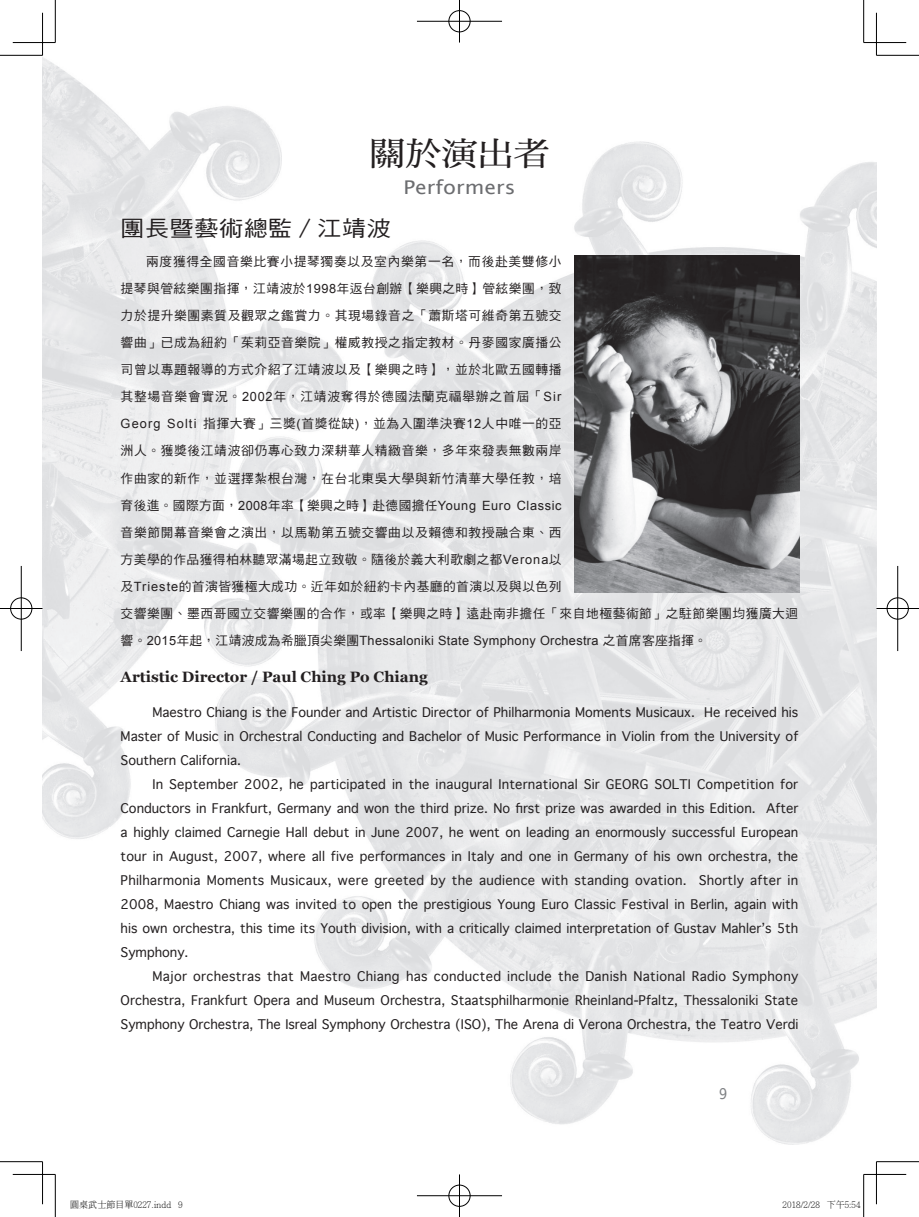
<style>
.page{position:relative;width:919px;height:1217px;background:#fff}
.page>*{position:absolute;margin:0;border:0;box-sizing:border-box;transform-origin:0 0}
.t1{font:32.4px "DF Ming Std W7";color:#231f20;scale:1.11 1}
.t2{font:21.6px "DF Hei Std W5";letter-spacing:.025em;color:#231f20;scale:1.11 1}
.t3{font:18.9px "Lucida Sans";color:#6c6d70;scale:1.11 1}
.t4{font:700 15px "Georgia";color:#231f20}
.t5{font:15px "Lucida Sans";color:#808285;scale:.9 1}
.t6{font:12.75px "Geneva";color:#231f20}
.t7{font:12.75px/27px "DF Hei Std W5";letter-spacing:.05em;color:#231f20}
.t8{font:12.75px "Geneva";letter-spacing:.02em;color:#231f20}
.t9{font:12.75px "Geneva";letter-spacing:.025em;color:#231f20}
.t10{font:300 9px "Adobe Ming Std";color:#000}
.s1{font-family:"Arial"}
</style>
<div class="page">
<img style="left:43px;top:58px;width:833px;height:1086px">
<img style="left:574px;top:255px;width:225px;height:337px">
<hr style="left:0;top:55px;width:43px;height:1px;background:#000">
<hr style="left:876px;top:55px;width:42px;height:1px;background:#000">
<hr style="left:0;top:1161px;width:43px;height:1px;background:#000">
<hr style="left:876px;top:1161px;width:42px;height:1px;background:#000">
<hr style="left:55px;top:0;width:1px;height:43px;background:#000">
<hr style="left:55px;top:1174px;width:1px;height:42px;background:#000">
<hr style="left:863px;top:0;width:1px;height:43px;background:#000">
<hr style="left:863px;top:1174px;width:1px;height:42px;background:#000">
<hr style="left:13px;top:42px;width:42px;height:1px;background:#000">
<hr style="left:863px;top:42px;width:43px;height:1px;background:#000">
<hr style="left:13px;top:1173px;width:42px;height:1px;background:#000">
<hr style="left:863px;top:1173px;width:43px;height:1px;background:#000">
<hr style="left:42px;top:13px;width:1px;height:42px;background:#000">
<hr style="left:42px;top:1161px;width:1px;height:42px;background:#000">
<hr style="left:876px;top:13px;width:1px;height:42px;background:#000">
<hr style="left:876px;top:1161px;width:1px;height:42px;background:#000">
<div style="left:448px;top:10px;width:23px;height:23px;border:2px solid #fff;border-radius:50%"></div>
<hr style="left:417px;top:20px;width:85px;height:2px;background:#fff">
<hr style="left:458px;top:0;width:2px;height:43px;background:#fff">
<div style="left:448px;top:10px;width:22px;height:22px;border:1px solid #000;border-radius:50%"></div>
<hr style="left:417px;top:21px;width:85px;height:1px;background:#000">
<hr style="left:459px;top:0;width:1px;height:43px;background:#000">
<div style="left:448px;top:1183px;width:23px;height:23px;border:2px solid #fff;border-radius:50%"></div>
<hr style="left:417px;top:1194px;width:85px;height:2px;background:#fff">
<hr style="left:458px;top:1174px;width:2px;height:42px;background:#fff">
<div style="left:448px;top:1184px;width:22px;height:22px;border:1px solid #000;border-radius:50%"></div>
<hr style="left:417px;top:1195px;width:85px;height:1px;background:#000">
<hr style="left:459px;top:1174px;width:1px;height:42px;background:#000">
<div style="left:10px;top:596px;width:23px;height:24px;border:2px solid #fff;border-radius:50%"></div>
<hr style="left:0;top:607px;width:43px;height:2px;background:#fff">
<hr style="left:20px;top:566px;width:2px;height:85px;background:#fff">
<div style="left:10px;top:597px;width:22px;height:22px;border:1px solid #000;border-radius:50%"></div>
<hr style="left:0;top:608px;width:43px;height:1px;background:#000">
<hr style="left:21px;top:566px;width:1px;height:85px;background:#000">
<div style="left:885px;top:596px;width:24px;height:24px;border:2px solid #fff;border-radius:50%"></div>
<hr style="left:876px;top:607px;width:42px;height:2px;background:#fff">
<hr style="left:896px;top:566px;width:2px;height:85px;background:#fff">
<div style="left:886px;top:597px;width:22px;height:22px;border:1px solid #000;border-radius:50%"></div>
<hr style="left:876px;top:608px;width:42px;height:1px;background:#000">
<hr style="left:897px;top:566px;width:1px;height:85px;background:#000">
<p class="t1" style="left:369px;top:136px;width:164px">關於演出者</p>
<p class="t3" style="left:403px;top:176px;width:102px">Performers</p>
<p class="t2" style="left:121px;top:216px;width:245px">團長暨藝術總監／江靖波</p>
<p class="t7" style="left:121px;top:248px;width:679px;text-indent:26px">兩度獲得全國音樂比賽小提琴獨奏以及室內樂第一名，而後赴美雙修小<br>提琴與管絃樂團指揮，江靖波於<span class="s1">1998</span>年返台創辦【樂興之時】管絃樂團，致<br>力於提升樂團素質及觀眾之鑑賞力。其現場錄音之「蕭斯塔可維奇第五號交<br>響曲」已成為紐約「茱莉亞音樂院」權威教授之指定教材。丹麥國家廣播公<br>司曾以專題報導的方式介紹了江靖波以及【樂興之時】，並於北歐五國轉播<br>其整場音樂會實況。<span class="s1">2002</span>年，江靖波奪得於德國法蘭克福舉辦之首屆「<span class="s1">Sir<br>Georg Solti</span> 指揮大賽」三獎<span class="s1">(</span>首獎從缺<span class="s1">)</span>，並為入圍準決賽<span class="s1">12</span>人中唯一的亞<br>洲人。獲獎後江靖波卻仍專心致力深耕華人精緻音樂，多年來發表無數兩岸<br>作曲家的新作，並選擇紮根台灣，在台北東吳大學與新竹清華大學任教，培<br>育後進。國際方面，<span class="s1">2008</span>年率【樂興之時】赴德國擔任<span class="s1">Young Euro Classic<br></span>音樂節開幕音樂會之演出，以馬勒第五號交響曲以及賴德和教授融合東、西<br>方美學的作品獲得柏林聽眾滿場起立致敬。隨後於義大利歌劇之都<span class="s1">Verona</span>以<br>及<span class="s1">Trieste</span>的首演皆獲極大成功。近年如於紐約卡內基廳的首演以及與以色列<br>交響樂團、墨西哥國立交響樂團的合作，或率【樂興之時】遠赴南非擔任「來自地極藝術節」之駐節樂團均獲廣大迴響。<span class="s1">2015</span>年起，江靖波成為希臘頂尖樂團<span class="s1">Thessaloniki State Symphony Orchestra</span> 之首席客座指揮。</p>
<p class="t4" style="left:121px;top:665px;width:309px">Artistic Director / Paul Ching Po Chiang</p>
<p class="t6" style="left:152px;top:705px;width:647px">Maestro Chiang is the Founder and Artistic Director of Philharmonia Moments Musicaux. He received his</p>
<p class="t6" style="left:121px;top:729px;width:679px">Master of Music in Orchestral Conducting and Bachelor of Music Performance in Violin from the University of</p>
<p class="t6" style="left:121px;top:753px;width:122px">Southern California.</p>
<p class="t6" style="left:152px;top:777px;width:647px">In September 2002, he participated in the inaugural International Sir GEORG SOLTI Competition for</p>
<p class="t6" style="left:121px;top:801px;width:679px">Conductors in Frankfurt, Germany and won the third prize. No first prize was awarded in this Edition. After</p>
<p class="t6" style="left:121px;top:825px;width:679px">a highly claimed Carnegie Hall debut in June 2007, he went on leading an enormously successful European</p>
<p class="t6" style="left:121px;top:849px;width:679px">tour in August, 2007, where all five performances in Italy and one in Germany of his own orchestra, the</p>
<p class="t8" style="left:121px;top:873px;width:679px">Philharmonia Moments Musicaux, were greeted by the audience with standing ovation. Shortly after in</p>
<p class="t6" style="left:121px;top:897px;width:679px">2008, Maestro Chiang was invited to open the prestigious Young Euro Classic Festival in Berlin, again with</p>
<p class="t6" style="left:121px;top:921px;width:679px">his own orchestra, this time its Youth division, with a critically claimed interpretation of Gustav Mahler’s 5th</p>
<p class="t6" style="left:121px;top:945px;width:69px">Symphony.</p>
<p class="t9" style="left:152px;top:969px;width:647px">Major orchestras that Maestro Chiang has conducted include the Danish National Radio Symphony</p>
<p class="t6" style="left:121px;top:993px;width:679px">Orchestra, Frankfurt Opera and Museum Orchestra, Staatsphilharmonie Rheinland-Pfaltz, Thessaloniki State</p>
<p class="t6" style="left:121px;top:1017px;width:679px">Symphony Orchestra, The Isreal Symphony Orchestra (ISO), The Arena di Verona Orchestra, the Teatro Verdi</p>
<p class="t5" style="left:718px;top:1085px;width:11px">9</p>
<p class="t10" style="left:70px;top:1199px;width:114px">圓桌武士節目單0227.indd 9</p>
<p class="t10" style="left:782px;top:1199px;width:79px">2018/2/28 下午5:54</p>
</div>
